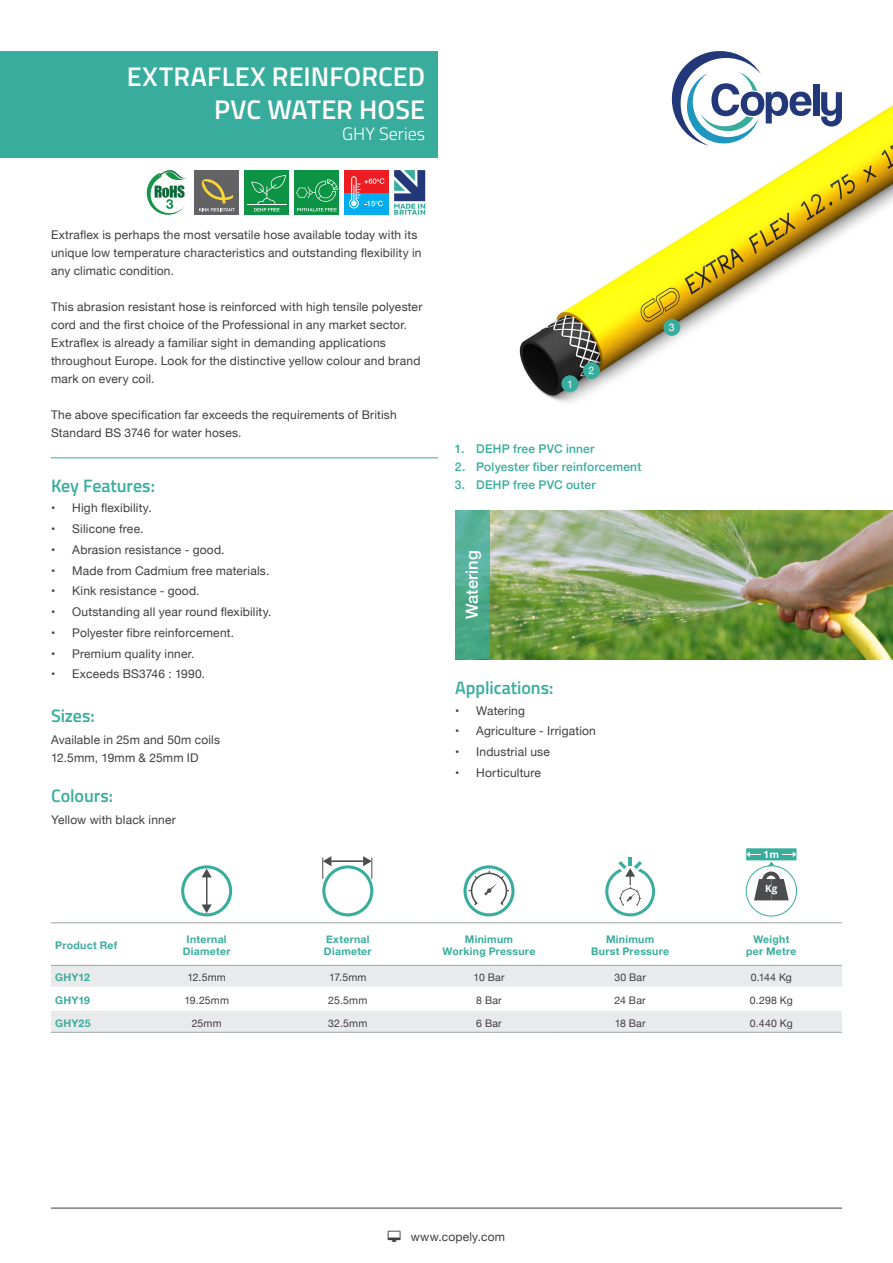
<style>
.page{position:relative;width:893px;height:1263px;background:#fff}
.page>*{position:absolute;margin:0;border:0;box-sizing:border-box;transform-origin:0 0}
.t1{font:600 27px/32.4px "Titillium";letter-spacing:.005em;color:#fff;text-align:right}
.t2{font:600 18px "Titillium";letter-spacing:-.005em;color:#39ad9d}
.t3{font:300 18px "Titillium";letter-spacing:.005em;color:#fff}
.t4{font:500 16.5px "Helvetica Neue";color:#fff}
.t5{font:12px/18px "Helvetica Neue";letter-spacing:.015em;color:#3e3e3f}
.t6{font:500 12px "Helvetica Neue";letter-spacing:.015em;color:#39ad9d}
.t7{font:700 10.5px/12.6px "Helvetica Neue";letter-spacing:.025em;color:#39ad9d;text-align:center}
.t8{font:10.5px "Helvetica Neue";letter-spacing:.02em;color:#3e3e3f}
.t9{font:10.5px "Helvetica Neue";color:#fff}
.t10{font:700 9.9px "Open Sans";color:#fff}
</style>
<div class="page">
<hr style="left:51px;top:457px;width:387px;height:1px;background:#39ad9d">
<img style="left:519px;top:84px;width:374px;height:319px">
<div style="left:561px;top:375px;width:17px;height:17px;background:#39ad9d;border-radius:50%"></div>
<div style="left:583px;top:362px;width:17px;height:17px;background:#39ad9d;border-radius:50%"></div>
<img style="left:489px;top:510px;width:404px;height:149px">
<div style="left:663px;top:319px;width:17px;height:17px;background:#39ad9d;border-radius:50%"></div>
<svg style="left:455px;top:510px;width:34px;height:149px;background:#51ad92"></svg>
<div style="left:344px;top:192px;width:45px;height:23px;background:#00aeef"></div>
<div style="left:344px;top:170px;width:45px;height:22px;background:#ee1d23"></div>
<svg style="left:349px;top:176px;width:35px;height:33px"></svg>
<svg style="left:394px;top:170px;width:31px;height:45px"></svg>
<div style="left:245px;top:170px;width:44px;height:45px;background:#0d9344"></div>
<hr style="left:247px;top:204px;width:40px;height:1px;background:#fff">
<svg style="left:251px;top:175px;width:35px;height:36px"></svg>
<div style="left:295px;top:170px;width:44px;height:45px;background:#0d9344"></div>
<svg style="left:296px;top:179px;width:42px;height:23px"></svg>
<svg style="left:297px;top:208px;width:40px;height:3px"></svg>
<div style="left:195px;top:170px;width:44px;height:45px;background:#636366"></div>
<svg style="left:199px;top:179px;width:36px;height:32px"></svg>
<svg style="left:147px;top:170px;width:39px;height:45px"></svg>
<hr style="left:892px;top:51px;width:1px;height:106px;background:#39ad9d">
<div style="left:0;top:51px;width:438px;height:106px;background:#39ad9d"></div>
<svg style="left:51px;top:966px;width:791px;height:66px;fill:#e9eaeb"></svg>
<hr style="left:51px;top:922px;width:85px;height:1px;background:#9ca3a5">
<hr style="left:51px;top:965px;width:85px;height:1px;background:#9ca3a5">
<hr style="left:136px;top:922px;width:141px;height:1px;background:#9ca3a5">
<hr style="left:277px;top:922px;width:141px;height:1px;background:#9ca3a5">
<hr style="left:418px;top:922px;width:142px;height:1px;background:#9ca3a5">
<hr style="left:560px;top:922px;width:141px;height:1px;background:#9ca3a5">
<hr style="left:701px;top:922px;width:141px;height:1px;background:#9ca3a5">
<hr style="left:136px;top:965px;width:141px;height:1px;background:#9ca3a5">
<hr style="left:277px;top:965px;width:141px;height:1px;background:#9ca3a5">
<hr style="left:418px;top:965px;width:142px;height:1px;background:#9ca3a5">
<hr style="left:560px;top:965px;width:141px;height:1px;background:#9ca3a5">
<hr style="left:701px;top:965px;width:141px;height:1px;background:#9ca3a5">
<hr style="left:51px;top:1032px;width:85px;height:1px;background:#9ca3a5">
<hr style="left:136px;top:1032px;width:141px;height:1px;background:#9ca3a5">
<hr style="left:277px;top:1032px;width:141px;height:1px;background:#9ca3a5">
<hr style="left:418px;top:1032px;width:142px;height:1px;background:#9ca3a5">
<hr style="left:560px;top:1032px;width:141px;height:1px;background:#9ca3a5">
<hr style="left:701px;top:1032px;width:141px;height:1px;background:#9ca3a5">
<div style="left:181px;top:865px;width:51px;height:51px;border:3px solid #39ad9d;border-radius:50%"></div>
<svg style="left:202px;top:869px;width:10px;height:44px"></svg>
<div style="left:322px;top:865px;width:51px;height:51px;border:3px solid #39ad9d;border-radius:50%"></div>
<svg style="left:322px;top:856px;width:50px;height:23px"></svg>
<div style="left:463px;top:865px;width:51px;height:51px;border:3px solid #39ad9d;border-radius:50%"></div>
<svg style="left:467px;top:869px;width:43px;height:38px"></svg>
<svg style="left:605px;top:857px;width:50px;height:59px"></svg>
<div style="left:746px;top:865px;width:51px;height:51px;border:1px solid #39ad9d;border-radius:50%"></div>
<div style="left:746px;top:848px;width:50px;height:12px;background:#39ad9d"></div>
<svg style="left:768px;top:861px;width:7px;height:5px"></svg>
<svg style="left:754px;top:879px;width:35px;height:21px"></svg>
<div style="left:762px;top:871px;width:18px;height:18px;border:4px solid #4b4c4d;border-radius:50%"></div>
<svg style="left:746px;top:851px;width:14px;height:6px"></svg>
<svg style="left:782px;top:851px;width:14px;height:6px"></svg>
<hr style="left:51px;top:1208px;width:791px;height:1px;background:#3e3e3f">
<svg style="left:669px;top:51px;width:142px;height:95px"></svg>
<div style="left:813px;top:84px;width:6px;height:31px;background:#223879"></div>
<svg style="left:821px;top:92px;width:21px;height:35px"></svg>
<h1 class="t1" style="left:127px;top:59px;width:300px">EXTRAFLEX REINFORCED<br>PVC WATER HOSE</h1>
<h2 class="t3" style="left:342px;top:121px;width:85px">GHY Series</h2>
<p class="t5" style="left:51px;top:226px;width:372px">Extraflex is perhaps the most versatile hose available today with its unique low temperature characteristics and outstanding flexibility in any climatic condition.</p>
<p class="t5" style="left:51px;top:298px;width:373px">This abrasion resistant hose is reinforced with high tensile polyester cord and the first choice of the Professional in any market sector.<br>Extraflex is already a familiar sight in demanding applications throughout Europe. Look for the distinctive yellow colour and brand mark on every coil.</p>
<p class="t5" style="left:51px;top:406px;width:347px">The above specification far exceeds the requirements of British<br>Standard BS 3746 for water hoses.</p>
<h2 class="t2" style="left:51px;top:472px;width:105px">Key Features:</h2>
<p class="t5" style="left:51px;top:500px;width:102px">• High flexibility.</p>
<p class="t5" style="left:51px;top:520px;width:94px">• Silicone free.</p>
<p class="t5" style="left:51px;top:541px;width:175px">• Abrasion resistance - good.</p>
<p class="t5" style="left:51px;top:562px;width:220px">• Made from Cadmium free materials.</p>
<p class="t5" style="left:51px;top:583px;width:150px">• Kink resistance - good.</p>
<p class="t5" style="left:51px;top:603px;width:222px">• Outstanding all year round flexibility.</p>
<p class="t5" style="left:51px;top:624px;width:184px">• Polyester fibre reinforcement.</p>
<p class="t5" style="left:51px;top:645px;width:145px">• Premium quality inner.</p>
<p class="t5" style="left:51px;top:666px;width:156px">• Exceeds BS3746 : 1990.</p>
<h2 class="t2" style="left:51px;top:702px;width:45px">Sizes:</h2>
<p class="t5" style="left:51px;top:732px;width:171px">Available in 25m and 50m coils<br>12.5mm, 19mm &amp; 25mm ID</p>
<h2 class="t2" style="left:51px;top:782px;width:64px">Colours:</h2>
<p class="t5" style="left:51px;top:812px;width:126px">Yellow with black inner</p>
<p class="t9" style="left:567px;top:376px;width:7px">1</p>
<p class="t9" style="left:589px;top:363px;width:7px">2</p>
<p class="t6" style="left:455px;top:439px;width:141px">1. DEHP free PVC inner</p>
<p class="t6" style="left:455px;top:457px;width:188px">2. Polyester fiber reinforcement</p>
<p class="t6" style="left:455px;top:475px;width:142px">3. DEHP free PVC outer</p>
<h3 class="t4" style="left:459px;top:619px;width:70px;rotate:-90deg">Watering</h3>
<h2 class="t2" style="left:455px;top:674px;width:100px">Applications:</h2>
<p class="t5" style="left:455px;top:702px;width:72px">• Watering</p>
<p class="t5" style="left:455px;top:723px;width:142px">• Agriculture - Irrigation</p>
<p class="t5" style="left:455px;top:743px;width:96px">• Industrial use</p>
<p class="t5" style="left:455px;top:764px;width:88px">• Horticulture</p>
<p class="t9" style="left:669px;top:320px;width:7px">3</p>
<p class="t10" style="left:764px;top:847px;width:17px">1m</p>
<p class="t10" style="left:765px;top:881px;width:14px">Kg</p>
<p class="t7" style="left:55px;top:939px;width:63px">Product Ref</p>
<p class="t7" style="left:183px;top:933px;width:49px">Internal<br>Diameter</p>
<p class="t7" style="left:324px;top:933px;width:49px;text-align:left">External<br>Diameter</p>
<p class="t7" style="left:443px;top:933px;width:94px">Minimum<br>Working Pressure</p>
<p class="t7" style="left:591px;top:933px;width:79px">Minimum<br>Burst Pressure</p>
<p class="t7" style="left:746px;top:933px;width:52px">Weight per Metre</p>
<p class="t7" style="left:55px;top:971px;width:36px">GHY12</p>
<p class="t8" style="left:187px;top:970px;width:40px">12.5mm</p>
<p class="t8" style="left:329px;top:970px;width:39px">17.5mm</p>
<p class="t8" style="left:473px;top:970px;width:33px">10 Bar</p>
<p class="t8" style="left:614px;top:970px;width:33px">30 Bar</p>
<p class="t8" style="left:751px;top:970px;width:43px">0.144 Kg</p>
<p class="t7" style="left:55px;top:994px;width:36px">GHY19</p>
<p class="t8" style="left:184px;top:992px;width:46px">19.25mm</p>
<p class="t8" style="left:328px;top:992px;width:41px">25.5mm</p>
<p class="t8" style="left:476px;top:992px;width:27px">8 Bar</p>
<p class="t8" style="left:615px;top:992px;width:33px">24 Bar</p>
<p class="t8" style="left:750px;top:992px;width:44px">0.298 Kg</p>
<p class="t7" style="left:55px;top:1017px;width:37px">GHY25</p>
<p class="t8" style="left:192px;top:1015px;width:31px">25mm</p>
<p class="t8" style="left:328px;top:1015px;width:41px">32.5mm</p>
<p class="t8" style="left:476px;top:1015px;width:27px">6 Bar</p>
<p class="t8" style="left:615px;top:1015px;width:33px">18 Bar</p>
<p class="t8" style="left:750px;top:1015px;width:44px">0.440 Kg</p>
<p class="t5" style="left:411px;top:1228px;width:96px">www.copely.com</p>
</div>
